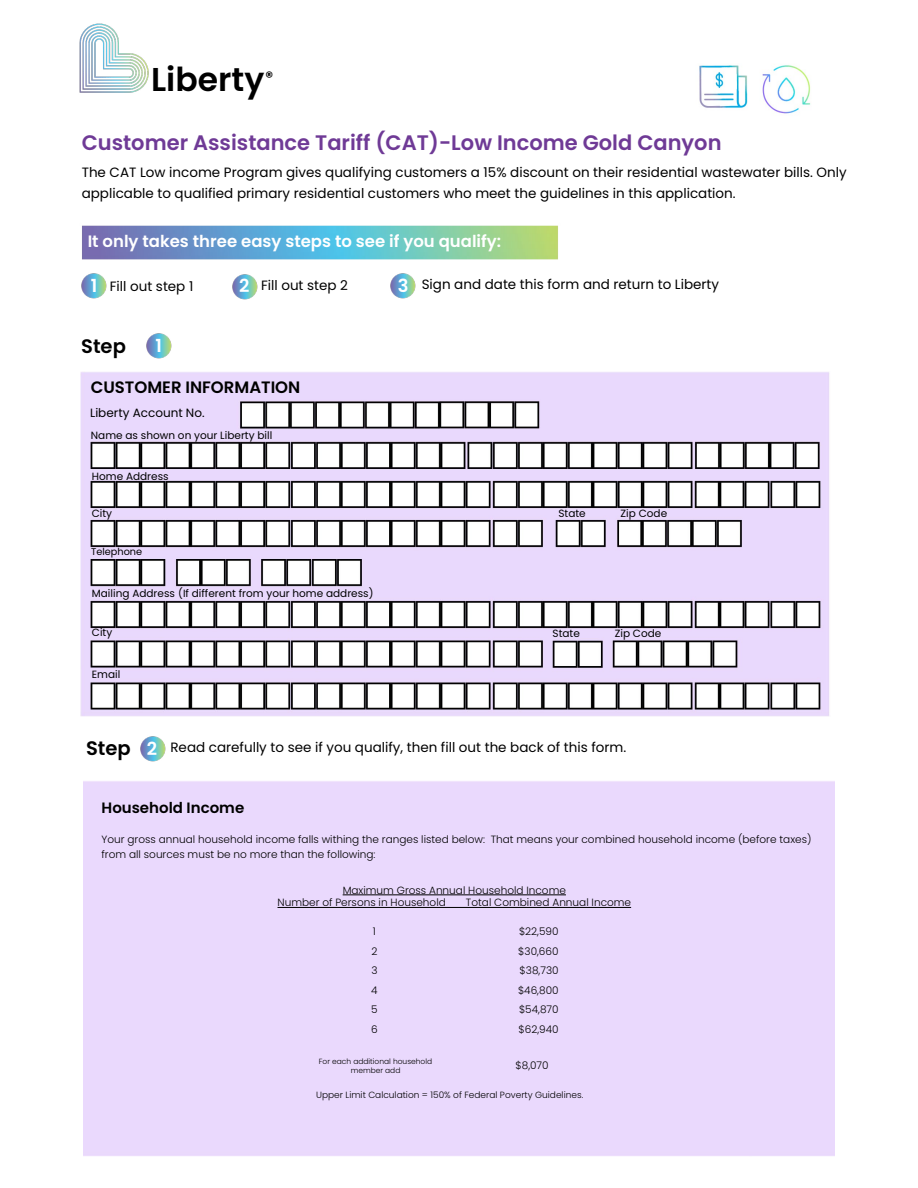
<style>
.page{position:relative;width:918px;height:1188px;background:#fff}
.page>*{position:absolute;margin:0;border:0;box-sizing:border-box;transform-origin:0 0}
.t1{font:600 33px "Poppins";color:#000}
.t2{font:600 21px "Poppins";color:#6f3a96}
.t3{font:600 19.5px "Poppins";color:#000}
.t4{font:600 18px "Poppins";color:#fff}
.t5{font:600 16.5px "Poppins";color:#fff}
.t6{font:600 16.5px "Poppins";color:#000}
.t7{font:600 15px "Poppins";color:#000}
.t8{font:13.5px/21px "Poppins";color:#000}
.t9{font:12px "Poppins";color:#000}
.t10{font:300 10.5px/19.5px "Poppins";color:#000}
.t11{font:10.5px "Poppins";color:#000}
.t12{font:9.75px "Poppins";color:#000}
.t13{font:300 9px "Poppins";color:#000}
.t14{font:300 7.5px/9px "Poppins";color:#000;text-align:center}
.s1{font-weight:600;font-size:19.5px}
.s2{font-weight:600;font-size:18px;color:#fff}
</style>
<div class="page">
<img style="left:699px;top:65px;width:112px;height:49px">
<div style="left:83px;top:781px;width:751px;height:375px;background:#ead9fd"></div>
<img style="left:80px;top:372px;width:750px;height:344px">
<img style="left:82px;top:225px;width:476px;height:35px">
<img style="left:140px;top:736px;width:26px;height:26px">
<img style="left:146px;top:333px;width:26px;height:26px">
<img style="left:390px;top:273px;width:26px;height:26px">
<img style="left:232px;top:274px;width:26px;height:26px">
<img style="left:81px;top:273px;width:26px;height:26px">
<hr style="left:343px;top:895px;width:223px;height:1px;background:#000">
<hr style="left:277px;top:907px;width:354px;height:1px;background:#000">
<img style="left:79px;top:23px;width:70px;height:70px">
<h1 class="t1" style="left:151px;top:60px;width:124px">Liberty<sup>®</sup></h1>
<h2 class="t2" style="left:82px;top:131px;width:641px">Customer Assistance Tariff (CAT)-Low Income Gold Canyon</h2>
<p class="t8" style="left:82px;top:162px;width:767px">The CAT Low income Program gives qualifying customers a 15% discount on their residential wastewater bills. Only applicable to qualified primary residential customers who meet the guidelines in this application.</p>
<p class="t5" style="left:88px;top:232px;width:415px">It only takes three easy steps to see if you qualify:</p>
<p class="t8" style="left:110px;top:275px;width:85px">Fill out step 1</p>
<p class="t8" style="left:261px;top:275px;width:88px">Fill out step 2</p>
<p class="t8" style="left:422px;top:274px;width:299px">Sign and date this form and return to Liberty</p>
<h3 class="t4" style="left:91px;top:276px;width:8px">1</h3>
<h3 class="t4" style="left:239px;top:276px;width:12px">2</h3>
<h3 class="t4" style="left:398px;top:276px;width:12px">3</h3>
<h3 class="t3" style="left:81px;top:335px;width:46px">Step</h3>
<h3 class="t4" style="left:156px;top:336px;width:8px">1</h3>
<p class="t6" style="left:91px;top:378px;width:211px">CUSTOMER INFORMATION</p>
<p class="t9" style="left:90px;top:406px;width:116px">Liberty Account No.</p>
<p class="t11" style="left:91px;top:429px;width:183px">Name as shown on your Liberty bill</p>
<p class="t11" style="left:92px;top:470px;width:78px">Home Address</p>
<p class="t11" style="left:92px;top:507px;width:22px">City</p>
<p class="t12" style="left:91px;top:546px;width:53px">Telephone</p>
<p class="t11" style="left:92px;top:588px;width:283px">Mailing Address (If different from your home address)</p>
<p class="t11" style="left:92px;top:627px;width:22px">City</p>
<p class="t11" style="left:92px;top:669px;width:30px">Email</p>
<p class="t11" style="left:558px;top:507px;width:29px">State</p>
<p class="t11" style="left:621px;top:507px;width:48px">Zip Code</p>
<p class="t11" style="left:553px;top:627px;width:29px">State</p>
<p class="t11" style="left:615px;top:627px;width:48px">Zip Code</p>
<p class="t8" style="left:86px;top:737px;width:542px"><span class="s1">Step</span> <span class="s2">2</span> Read carefully to see if you qualify, then fill out the back of this form.</p>
<p class="t7" style="left:102px;top:799px;width:144px">Household Income</p>
<p class="t10" style="left:102px;top:832px;width:711px;line-height:15px">Your gross annual household income falls withing the ranges listed below: That means your combined household income (before taxes) from all sources must be no more than the following:</p>
<p class="t10" style="left:277px;top:884px;width:290px;line-height:12.6px;text-indent:65px">Maximum Gross Annual Household Income<br>Number of Persons in Household</p>
<p class="t10" style="left:466px;top:893px;width:167px">Total Combined Annual Income</p>
<p class="t10" style="left:371px;top:922px;width:8px">1<br>2<br>3<br>4<br>5<br>6</p>
<p class="t10" style="left:518px;top:922px;width:42px;text-align:justify">$22,590 $30,660 $38,730 $46,800 $54,870 $62,940</p>
<p class="t14" style="left:319px;top:1057px;width:115px">For each additional household member add</p>
<p class="t10" style="left:516px;top:1056px;width:35px">$8,070</p>
<p class="t13" style="left:316px;top:1089px;width:269px">Upper Limit Calculation = 150% of Federal Poverty Guidelines.</p>
</div>
